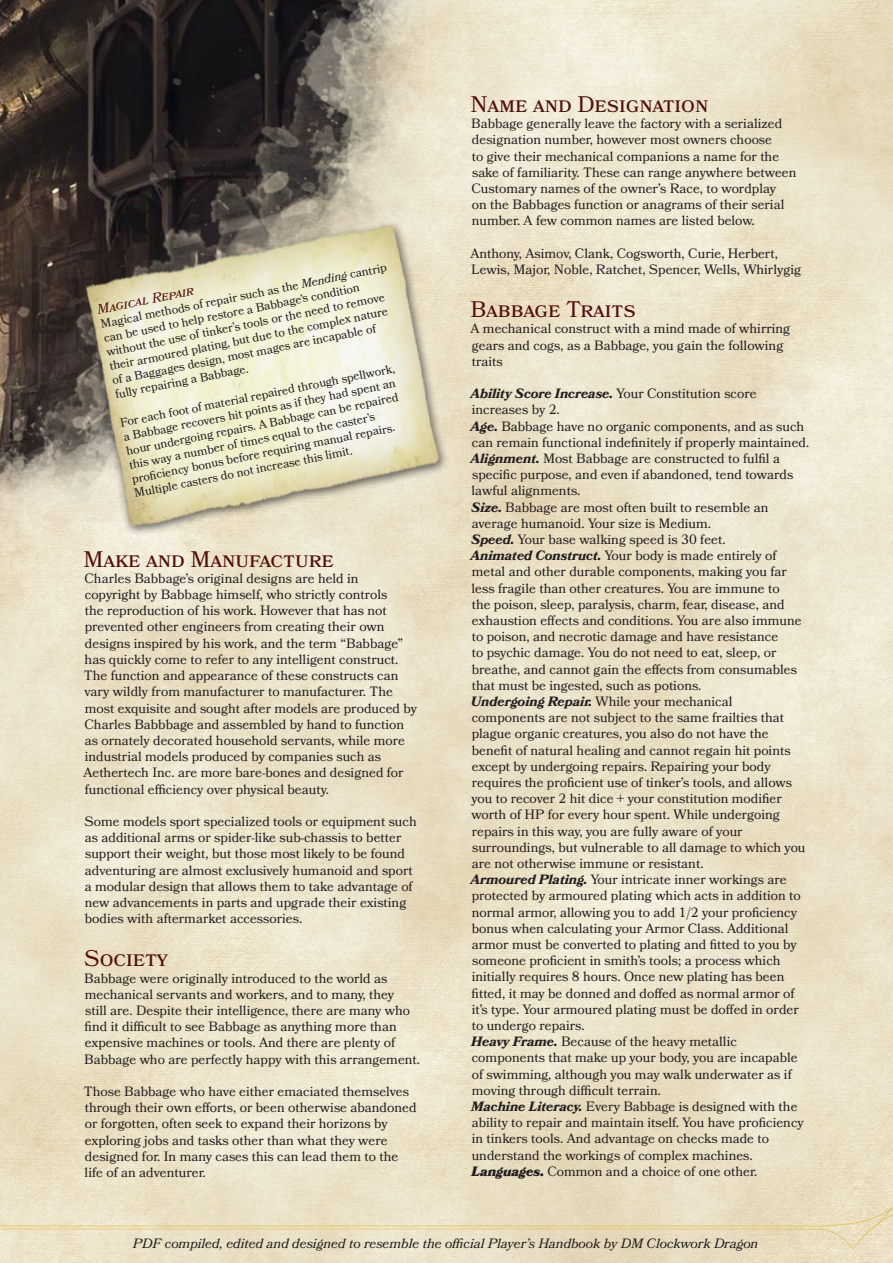
<style>
.page{position:relative;width:893px;height:1263px;background:#fff}
.page>*{position:absolute;margin:0;border:0;box-sizing:border-box;transform-origin:0 0}
.PHB_Subclass_Title{font:22.5px "Bookmania";color:#530e0d}
.PHB{font:13.5px/16.2px "Bookmania";color:#231f20}
.t1{font:italic 13.5px "Bookmania";color:#231f20}
.PHB_SubCat{font:italic 13.5px "Bookmania";color:#530e0d}
.PHB-2{font:12px/14.4px "Bookmania";color:#231f20}
.s1{font-style:italic}
.s2{font-weight:700;font-style:italic}
.s3{font-weight:900;font-style:italic}
</style>
<div class="page">
<img style="left:0;top:0;width:893px;height:1263px">
<img style="left:0;top:0;width:424px;height:523px">
<svg style="left:57px;top:136px;width:466px;height:583px;background:#cfc8b1"></svg>
<p class="PHB-2" style="left:99px;top:316px;width:293px;rotate:-11deg">Magicalm ethods ofrepair such as the <span class="s1">Mending</span> cantrip can be used to help restore a Babbage’s condition withoutthe use oftinker’s tools or the need to rem ove their arm oured plating, butdue to the com plex nature ofa Baggages design, m ostm ages are incapable of fully repairing a Babbage.</p>
<p class="PHB_SubCat" style="left:96px;top:301px;width:99px;rotate:-11deg">Magical Repair</p>
<p class="PHB-2" style="left:119px;top:415px;width:281px;rotate:-11deg">For each footofm aterialrepaired through spellwork, a Babbage recovers hitpoints as ifthey had spentan hour undergoing repairs. A Babbage can be repaired this way a num ber oftim es equalto the caster’s<br>profi ciency bonus before requiring m anualrepairs.<br>Multiple casters do notincrease this lim it.</p>
<p class="PHB_Subclass_Title" style="left:83px;top:546px;width:252px">Make and Manufacture</p>
<p class="PHB" style="left:84px;top:570px;width:335px">Charles Babbage’s original designs are held in<br>copyright by Babbage himself, who strictly controls<br>the reproduction of his work. However that has not prevented other engineers from creating their own designs inspired by his work, and the term “Babbage” has quickly come to refer to any intelligent construct.<br>The function and appearance of these constructs can vary wildly from manufacturer to manufacturer. The most exquisite and sought after models are produced by Charles Babbbage and assembled by hand to function as ornately decorated household servants, while more industrial models produced by companies such as Aethertech Inc. are more bare-bones and designed for functional efficiency over physical beauty.</p>
<p class="PHB" style="left:85px;top:813px;width:334px">Some models sport specialized tools or equipment such as additional arms or spider-like sub-chassis to better support their weight, but those most likely to be found adventuring are almost exclusively humanoid and sport a modular design that allows them to take advantage of new advancements in parts and upgrade their existing bodies with aftermarket accessories.</p>
<p class="PHB_Subclass_Title" style="left:84px;top:945px;width:85px">Society</p>
<p class="PHB" style="left:84px;top:970px;width:337px">Babbage were originally introduced to the world as mechanical servants and workers, and to many, they<br>still are. Despite their intelligence, there are many who find it difficult to see Babbage as anything more than expensive machines or tools. And there are plenty of Babbage who are perfectly happy with this arrangement.</p>
<p class="PHB" style="left:84px;top:1083px;width:334px">Those Babbage who have either emaciated themselves through their own efforts, or been otherwise abandoned or forgotten, often seek to expand their horizons by exploring jobs and tasks other than what they were designed for. In many cases this can lead them to the life of an adventurer.</p>
<p class="PHB_Subclass_Title" style="left:470px;top:91px;width:240px">Name and Designation</p>
<p class="PHB" style="left:471px;top:115px;width:327px">Babbage generally leave the factory with a serialized designation number, however most owners choose<br>to give their mechanical companions a name for the sake of familiarity. These can range anywhere between Customary names of the owner’s Race, to wordplay<br>on the Babbages function or anagrams of their serial number. A few common names are listed below.</p>
<p class="PHB" style="left:471px;top:245px;width:332px">Anthony, Asimov, Clank, Cogsworth, Curie, Herbert,<br>Lewis, Major, Noble, Ratchet, Spencer, Wells, Whirlygig</p>
<p class="PHB_Subclass_Title" style="left:470px;top:296px;width:167px">Babbage Traits</p>
<p class="PHB" style="left:471px;top:321px;width:321px">A mechanical construct with a mind made of whirring gears and cogs, as a Babbage, you gain the following traits</p>
<p class="PHB" style="left:470px;top:385px;width:288px"><span class="s2">Ability Score Increase.</span> Your Constitution score increases by 2.</p>
<p class="PHB" style="left:470px;top:418px;width:340px"><span class="s2">Age.</span> Babbage have no organic components, and as such can remain functional indefinitely if properly maintained.</p>
<p class="PHB" style="left:470px;top:450px;width:324px"><span class="s2">Alignment.</span> Most Babbage are constructed to fulfil a specific purpose, and even if abandoned, tend towards lawful alignments.</p>
<p class="PHB" style="left:471px;top:499px;width:299px"><span class="s2">Size.</span> Babbage are most often built to resemble an average humanoid. Your size is Medium.</p>
<p class="PHB" style="left:471px;top:531px;width:256px"><span class="s2">Speed.</span> Your base walking speed is 30 feet.</p>
<p class="PHB" style="left:470px;top:547px;width:333px"><span class="s2">Animated Construct.</span> Your body is made entirely of metal and other durable components, making you far less fragile than other creatures. You are immune to<br>the poison, sleep, paralysis, charm, fear, disease, and exhaustion effects and conditions. You are also immune to poison, and necrotic damage and have resistance<br>to psychic damage. You do not need to eat, sleep, or breathe, and cannot gain the effects from consumables that must be ingested, such as potions.</p>
<p class="PHB" style="left:471px;top:693px;width:336px"><span class="s2">Undergoing Repair.</span> While your mechanical components are not subject to the same frailties that plague organic creatures, you also do not have the benefit of natural healing and cannot regain hit points except by undergoing repairs. Repairing your body requires the proficient use of tinker’s tools, and allows you to recover 2 hit dice + your constitution modifier worth of HP for every hour spent. While undergoing repairs in this way, you are fully aware of your surroundings, but vulnerable to all damage to which you are not otherwise immune or resistant.</p>
<p class="PHB" style="left:470px;top:871px;width:332px"><span class="s2">Armoured Plating.</span> Your intricate inner workings are protected by armoured plating which acts in addition to normal armor, allowing you to add 1/2 your proficiency bonus when calculating your Armor Class. Additional armor must be converted to plating and fitted to you by someone proficient in smith’s tools; a process which initially requires 8 hours. Once new plating has been fitted, it may be donned and doffed as normal armor of it’s type. Your armoured plating must be doffed in order to undergo repairs.</p>
<p class="PHB" style="left:471px;top:1033px;width:328px"><span class="s2">Heavy Frame.</span> Because of the heavy metallic components that make up your body, you are incapable of swimming, although you may walk underwater as if moving through difficult terrain.</p>
<p class="PHB" style="left:471px;top:1098px;width:334px"><span class="s2">Machine Literacy.</span> Every Babbage is designed with the ability to repair and maintain itself. You have proficiency in tinkers tools. And advantage on checks made to understand the workings of complex machines.</p>
<p class="PHB" style="left:471px;top:1163px;width:287px"><span class="s3">Languages.</span> Common and a choice of one other.</p>
<p class="t1" style="left:133px;top:1235px;width:627px">PDF compiled, edited and designed to resemble the official Player’s Handbook by DM Clockwork Dragon</p>
</div>
